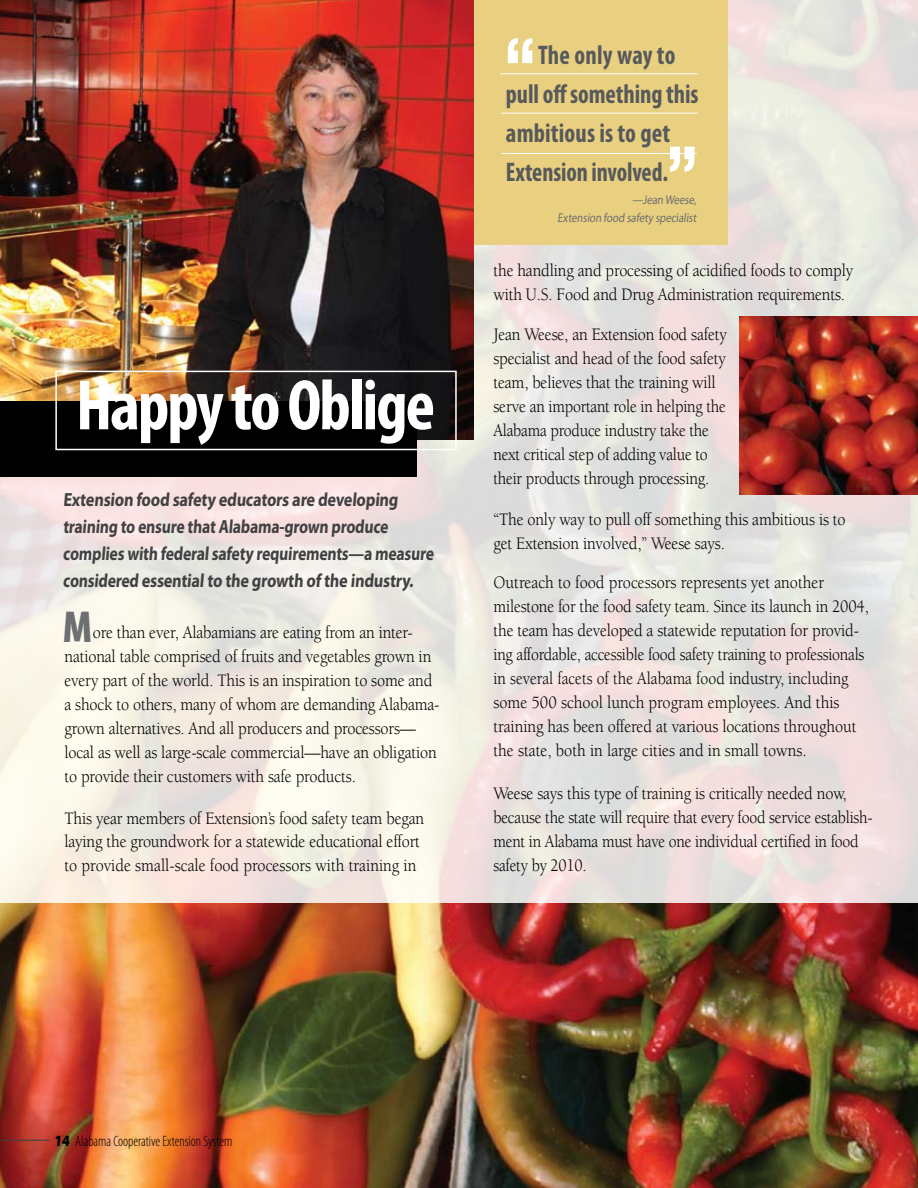
<style>
.page{position:relative;width:918px;height:1188px;background:#fff}
.page>*{position:absolute;margin:0;border:0;box-sizing:border-box;transform-origin:0 0}
.t1{font:700 condensed 72px "Myriad Pro";letter-spacing:-.03em;color:#fff}
.t2{font:800 condensed 72px "Helvetica Neue";color:#fff;scale:.9 1}
.t3{font:900 condensed 45px "Myriad Pro";color:#6d6f71}
.t4{font:700 condensed 27px/39px "Myriad Pro";letter-spacing:-.005em;color:#58595b;scale:.92 1}
.t5{font:700 19.05px/27px "Myriad Pro";color:#414142;scale:.85 1}
.t6{font:18px/24px "Berkeley";letter-spacing:-.01em;color:#000;scale:.9 1}
.t7{font:300 condensed 15px "Myriad Pro";color:#000;scale:.95 1}
.t8{font:12.75px/18px "Myriad Pro";color:#6d6f71;text-align:right;scale:.85 1}
.s1{font-weight:900;font-stretch:normal;font-size:15.75px}
</style>
<div class="page">
<img style="left:0;top:0;width:918px;height:903px">
<div style="left:468px;top:0;width:260px;height:244px;background:#e9d080"></div>
<hr style="left:500px;top:73px;width:198px;height:1px;background:#fff">
<hr style="left:501px;top:113px;width:197px;height:1px;background:#fff">
<hr style="left:502px;top:153px;width:195px;height:1px;background:#fff">
<img style="left:0;top:0;width:474px;height:440px">
<div style="left:0;top:402px;width:417px;height:75px;background:#000"></div>
<div style="left:55px;top:371px;width:402px;height:79px;border:2px solid #fff"></div>
<img style="left:0;top:903px;width:918px;height:285px">
<hr style="left:0;top:1140px;width:49px;height:1px;background:#414142">
<img style="left:739px;top:317px;width:179px;height:177px">
<h1 class="t1" style="left:76px;top:360px;width:361px">Happy to Oblige</h1>
<p class="t5" style="left:63px;top:486px;width:440px">Extension food safety educators are developing training to ensure that Alabama-grown produce complies with federal safety requirements—a measure considered essential to the growth of the industry.</p>
<p class="t6" style="left:64px;top:620px;width:418px;text-indent:28px">ore than ever, Alabamians are eating from an inter&shy;national table comprised of fruits and vegetables grown in every part of the world. This is an inspiration to some and a shock to others, many of whom are demanding Alabama&shy;grown alternatives. And all producers and processors— local as well as large-scale commercial—have an obligation to provide their customers with safe products.</p>
<p class="t6" style="left:64px;top:806px;width:401px">This year members of Extension’s food safety team began laying the groundwork for a statewide educational effort to provide small-scale food processors with training in</p>
<h2 class="t3" style="left:63px;top:599px;width:31px">M</h2>
<h1 class="t2" style="left:504px;top:19px;width:36px">“</h1>
<h3 class="t4" style="left:506px;top:35px;width:211px;text-indent:32px">The only way to pull off something this ambitious is to get<br>Extension involved.</h3>
<h1 class="t2" style="left:667px;top:128px;width:36px">”</h1>
<p class="t8" style="left:558px;top:191px;width:167px">—Jean Weese,<br>Extension food safety specialist</p>
<p class="t6" style="left:494px;top:259px;width:401px">the handling and processing of acidified foods to comply with U.S. Food and Drug Administration requirements.</p>
<p class="t6" style="left:493px;top:323px;width:261px">Jean Weese, an Extension food safety specialist and head of the food safety team, believes that the training will serve an important role in helping the Alabama produce industry take the next critical step of adding value to their products through processing.</p>
<p class="t6" style="left:494px;top:508px;width:393px">“The only way to pull off something this ambitious is to get Extension involved,” Weese says.</p>
<p class="t6" style="left:494px;top:571px;width:419px">Outreach to food processors represents yet another milestone for the food safety team. Since its launch in 2004, the team has developed a statewide reputation for provid&shy;ing affordable, accessible food safety training to professionals in several facets of the Alabama food industry, including some 500 school lunch program employees. And this training has been offered at various locations throughout the state, both in large cities and in small towns.</p>
<p class="t6" style="left:494px;top:782px;width:423px">Weese says this type of training is critically needed now, because the state will require that every food service establish&shy;ment in Alabama must have one individual certified in food safety by 2010.</p>
<p class="t7" style="left:54px;top:1133px;width:189px"><span class="s1">14</span> Alabama Cooperative Extension System</p>
</div>
